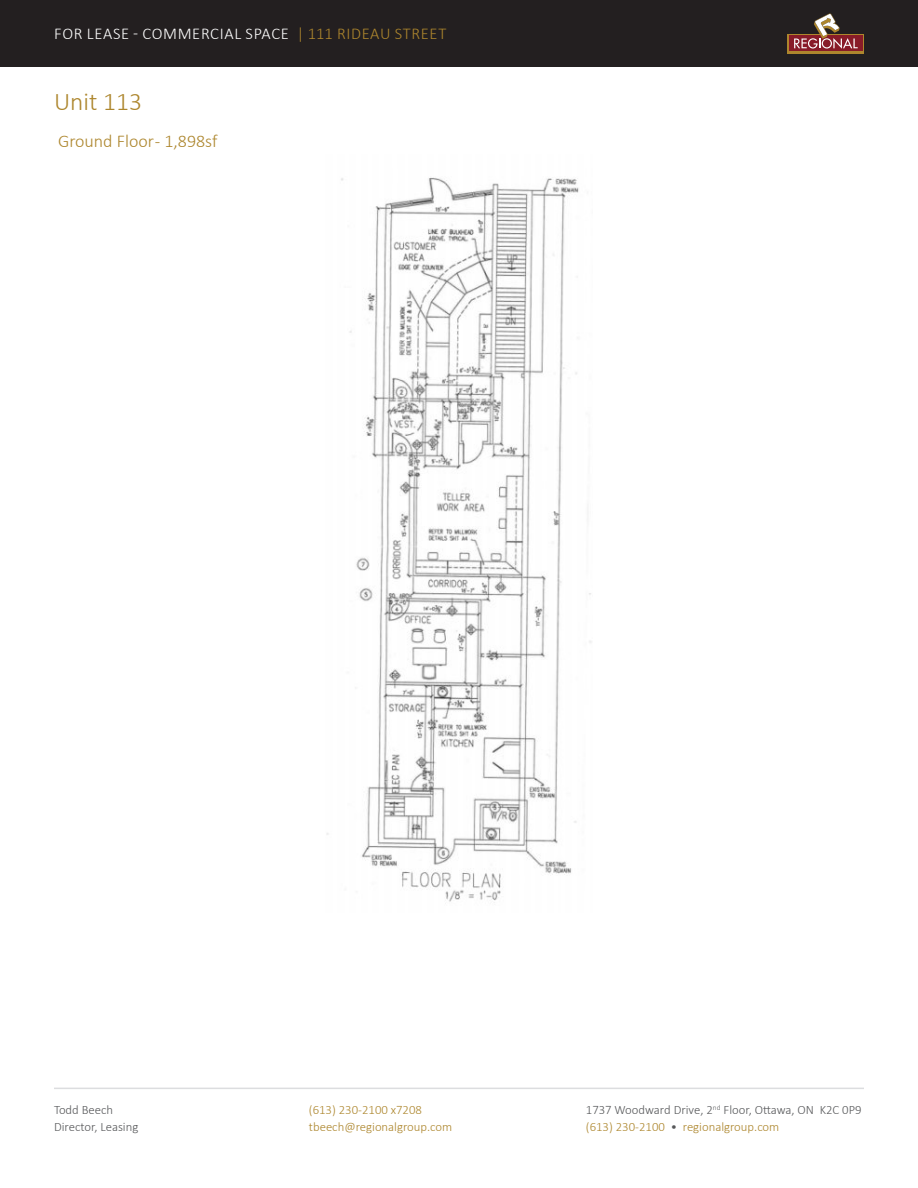
<style>
.page{position:relative;width:918px;height:1188px;background:#fff}
.page>*{position:absolute;margin:0;border:0;box-sizing:border-box;transform-origin:0 0}
.HEADER_2{font:300 25.5px "Calibri";color:#ad862d}
.HEADER_2-2{font:300 18px "Calibri";color:#ad862d}
.t1{font:300 16.5px "Calibri";letter-spacing:.04em;color:#fff}
.t2{font:300 12.75px/16.5px "Calibri";color:#57585a}
.t3{font:300 12.75px/16.5px "Calibri";color:#ad862d}
.s1{color:#ad862d}
</style>
<div class="page">
<div style="left:0;top:0;width:918px;height:68px;background:#231f20"></div>
<hr style="left:54px;top:1088px;width:810px;height:1px;background:#dcdddf">
<div style="left:788px;top:34px;width:76px;height:20px;background:#ad862d"></div>
<div style="left:789px;top:36px;width:74px;height:15px;background:#881b28"></div>
<svg style="left:794px;top:14px;width:64px;height:35px"></svg>
<img style="left:327px;top:177px;width:265px;height:725px">
<p class="t1" style="left:54px;top:24px;width:394px">FOR LEASE - COMMERCIAL SPACE <span class="s1">| 111 RIDEAU STREET</span></p>
<p class="HEADER_2" style="left:54px;top:86px;width:90px">Unit 113</p>
<p class="HEADER_2-2" style="left:58px;top:130px;width:161px">Ground Floor - 1,898sf</p>
<p class="t2" style="left:54px;top:1101px;width:86px">Todd Beech<br>Director, Leasing</p>
<p class="t3" style="left:309px;top:1101px;width:145px">(613) 230-2100 x7208 tbeech@regionalgroup.com</p>
<p class="t2" style="left:586px;top:1101px;width:277px">1737 Woodward Drive, 2<sup>nd</sup> Floor, Ottawa, ON K2C 0P9 <span class="s1">(613) 230-2100</span> • <span class="s1">regionalgroup.com</span></p>
</div>
